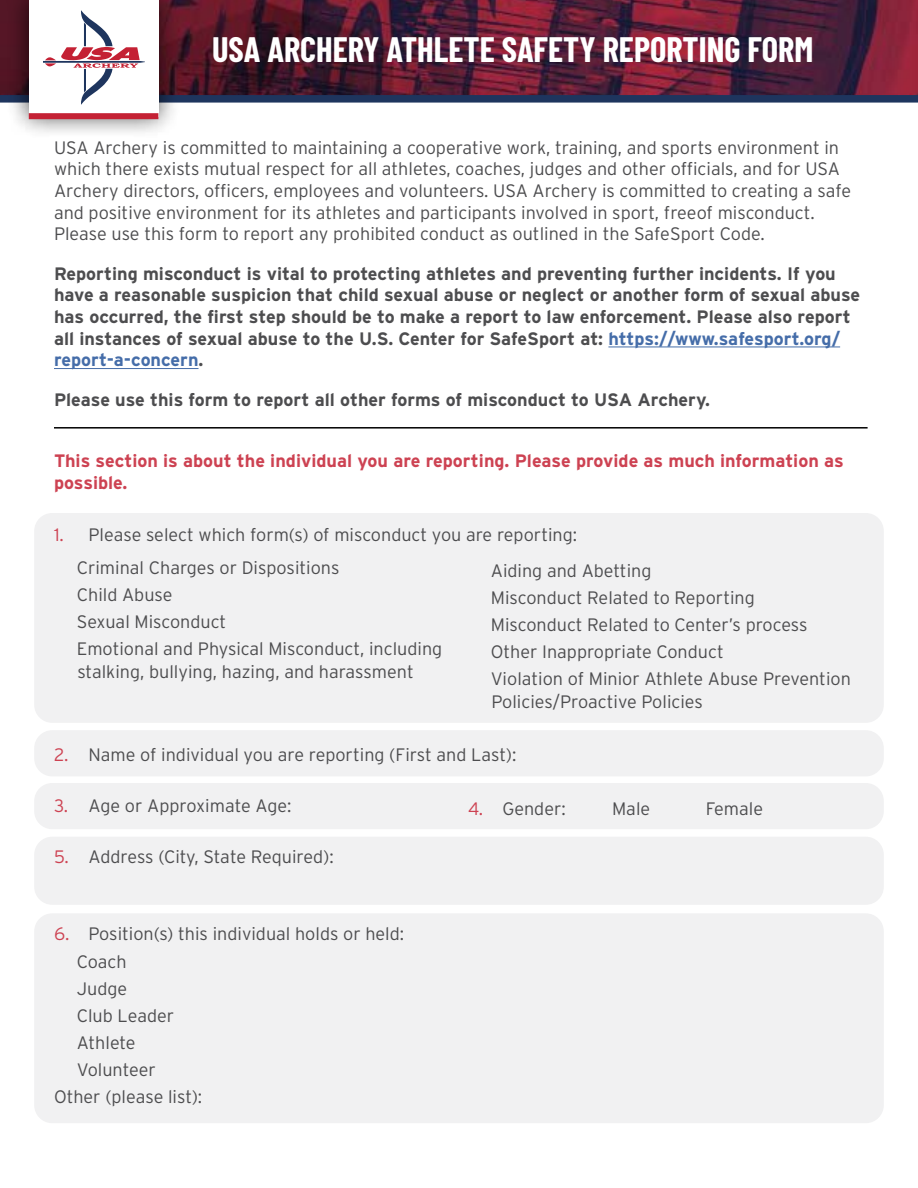
<style>
.page{position:relative;width:918px;height:1188px;background:#fff}
.page>*{position:absolute;margin:0;border:0;box-sizing:border-box;transform-origin:0 0}
.t1{font:700 34.5px "Barlow Condensed";color:#fff}
.t2{font:300 18px/27px "Interstate";color:#4d4d4f}
.t3{font:700 18px/21.6px "Interstate";color:#4d4d4f}
.t4{font:700 18px/21.6px "Interstate";color:#cd4252}
.s1{color:#456da9}
.s2{color:#cd4252}
</style>
<div class="page">
<div style="left:34px;top:513px;width:850px;height:210px;background:#f1f1f2;border-radius:18px"></div>
<div style="left:34px;top:730px;width:850px;height:46px;background:#f1f1f2;border-radius:18px"></div>
<div style="left:34px;top:783px;width:850px;height:46px;background:#f1f1f2;border-radius:18px"></div>
<div style="left:34px;top:837px;width:850px;height:68px;background:#f1f1f2;border-radius:18px"></div>
<div style="left:34px;top:913px;width:850px;height:210px;background:#f1f1f2;border-radius:18px"></div>
<img style="left:0;top:0;width:918px;height:95px">
<div style="left:0;top:95px;width:918px;height:8px;background:#1e355e"></div>
<div style="left:6px;top:0;width:176px;height:139px;background:#000;opacity:.75"></div>
<div style="left:29px;top:0;width:129px;height:117px;background:#fff"></div>
<svg style="left:43px;top:10px;width:101px;height:95px"></svg>
<div style="left:29px;top:113px;width:129px;height:6px;background:#c42134"></div>
<hr style="left:608px;top:347px;width:232px;height:1px;background:#456da9">
<hr style="left:54px;top:368px;width:145px;height:1px;background:#456da9">
<hr style="left:54px;top:427px;width:814px;height:2px;background:#000">
<h1 class="t1" style="left:212px;top:25px;width:603px">USA ARCHERY ATHLETE SAFETY REPORTING FORM</h1>
<p class="t2" style="left:54px;top:136px;width:799px;line-height:21.6px">USA Archery is committed to maintaining a cooperative work, training, and sports environment in which there exists mutual respect for all athletes, coaches, judges and other officials, and for USA Archery directors, officers, employees and volunteers. USA Archery is committed to creating a safe and positive environment for its athletes and participants involved in sport, freeof misconduct.<br>Please use this form to report any prohibited conduct as outlined in the SafeSport Code.</p>
<p class="t3" style="left:54px;top:262px;width:808px">Reporting misconduct is vital to protecting athletes and preventing further incidents. If you have a reasonable suspicion that child sexual abuse or neglect or another form of sexual abuse has occurred, the first step should be to make a report to law enforcement. Please also report all instances of sexual abuse to the U.S. Center for SafeSport at: <span class="s1">https://www.safesport.org/ report-a-concern</span>.</p>
<p class="t3" style="left:54px;top:388px;width:658px">Please use this form to report all other forms of misconduct to USA Archery.</p>
<p class="t4" style="left:54px;top:450px;width:791px">This section is about the individual you are reporting. Please provide as much information as possible.</p>
<p class="t2" style="left:54px;top:521px;width:525px"><span class="s2">1.</span> Please select which form(s) of misconduct you are reporting:</p>
<p class="t2" style="left:77px;top:554px;width:367px">Criminal Charges or Dispositions<br>Child Abuse<br>Sexual Misconduct<br>Emotional and Physical Misconduct, including</p>
<p class="t2" style="left:77px;top:658px;width:338px">stalking, bullying, hazing, and harassment</p>
<p class="t2" style="left:491px;top:557px;width:362px">Aiding and Abetting<br>Misconduct Related to Reporting Misconduct Related to Center’s process Other Inappropriate Conduct<br>Violation of Minior Athlete Abuse Prevention</p>
<p class="t2" style="left:491px;top:688px;width:213px">Policies/Proactive Policies</p>
<p class="t2" style="left:54px;top:741px;width:464px"><span class="s2">2.</span> Name of individual you are reporting (First and Last):</p>
<p class="t2" style="left:54px;top:792px;width:239px"><span class="s2">3.</span> Age or Approximate Age:</p>
<p class="t2" style="left:468px;top:795px;width:99px"><span class="s2">4.</span> Gender:</p>
<p class="t2" style="left:612px;top:795px;width:40px">Male</p>
<p class="t2" style="left:706px;top:795px;width:59px">Female</p>
<p class="t2" style="left:54px;top:843px;width:281px"><span class="s2">5.</span> Address (City, State Required):</p>
<p class="t2" style="left:54px;top:920px;width:352px"><span class="s2">6.</span> Position(s) this individual holds or held:</p>
<p class="t2" style="left:77px;top:948px;width:51px">Coach</p>
<p class="t2" style="left:77px;top:975px;width:52px">Judge</p>
<p class="t2" style="left:77px;top:1002px;width:99px">Club Leader</p>
<p class="t2" style="left:77px;top:1029px;width:60px">Athlete</p>
<p class="t2" style="left:77px;top:1056px;width:81px">Volunteer</p>
<p class="t2" style="left:54px;top:1083px;width:150px">Other (please list):</p>
</div>
